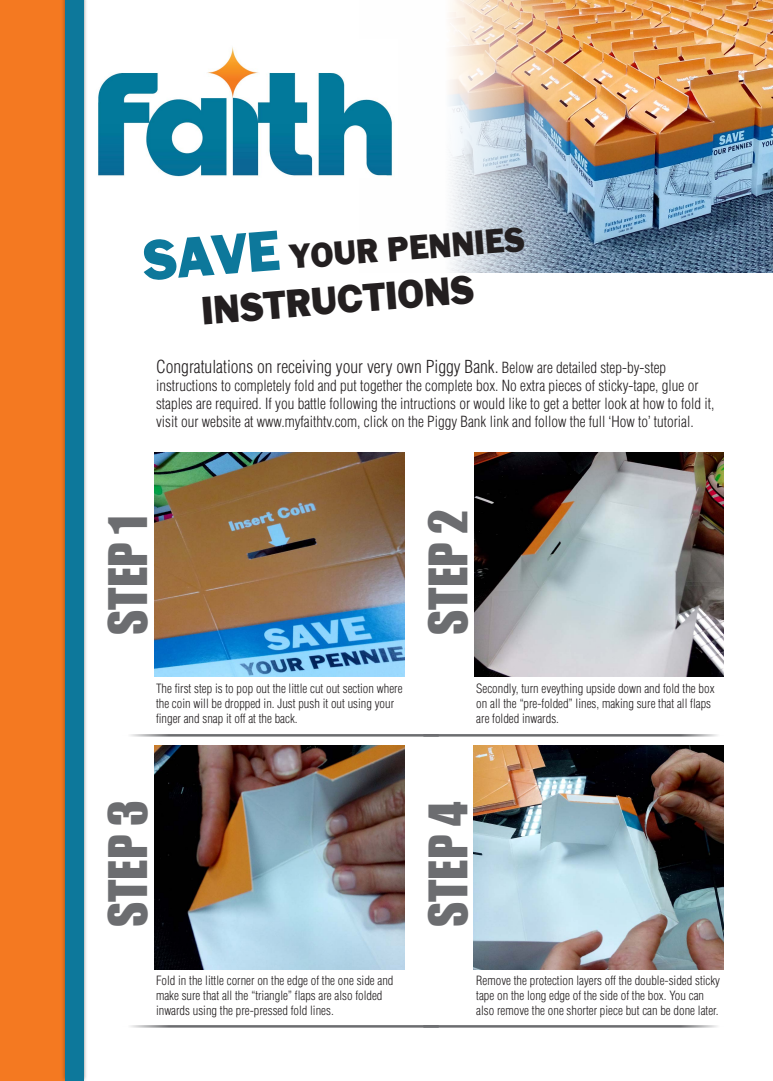
<style>
.page{position:relative;width:773px;height:1081px;background:#fff}
.page>*{position:absolute;margin:0;border:0;box-sizing:border-box;transform-origin:0 0}
.t1{font:57.62px "LEADING";color:#0d789b}
.t2{font:48.75px "Impact";color:#6c6d70}
.t3{font:40px "LEADING";color:#231f20}
.t4{font:34.62px "LEADING";color:#231f20}
.t5{font:300 condensed 17.5px "Helvetica";color:#231f20}
.t6{font:300 condensed 15px/18px "Helvetica";color:#231f20}
.t7{font:300 condensed 12.5px/15px "Helvetica";color:#231f20}
.s1{font-size:15px}
</style>
<div class="page">
<img style="left:449px;top:0;width:323px;height:273px">
<div style="left:0;top:0;width:82px;height:1081px;background:#f47921"></div>
<img style="left:98px;top:47px;width:295px;height:130px">
<div style="left:61px;top:0;width:26px;height:1081px;background:#231f20;opacity:.4"></div>
<div style="left:65px;top:0;width:19px;height:1081px;background:#0d789b"></div>
<img style="left:155px;top:453px;width:249px;height:224px">
<img style="left:474px;top:453px;width:249px;height:224px">
<img style="left:155px;top:745px;width:249px;height:224px">
<img style="left:474px;top:745px;width:249px;height:224px">
<hr style="left:121px;top:734px;width:317px;height:2px;background:#6c6d70">
<hr style="left:423px;top:734px;width:301px;height:2px;background:#6c6d70">
<hr style="left:121px;top:1025px;width:317px;height:2px;background:#6c6d70">
<hr style="left:423px;top:1025px;width:301px;height:2px;background:#6c6d70">
<p class="t1" style="left:140px;top:231px;width:138px;rotate:-5deg">SAVE</p>
<p class="t4" style="left:288px;top:237px;width:237px;rotate:-4deg">YOUR PENNIES</p>
<p class="t3" style="left:200px;top:290px;width:275px;rotate:-5deg">INSTRUCTIONS</p>
<p class="t5" style="left:156px;top:355px;width:511px">Congratulations on receiving your very own Piggy Bank. <span class="s1">Below are detailed step-by-step</span></p>
<p class="t6" style="left:156px;top:376px;width:560px">instructions to completely fold and put together the complete box. No extra pieces of sticky-tape, glue or staples are required. If you battle following the intructions or would like to get a better look at how to fold it, visit our website at www.myfaithtv.com, click on the Piggy Bank link and follow the full ‘How to’ tutorial.</p>
<p class="t2" style="left:90px;top:635px;width:121px;rotate:-90deg">STEP 1</p>
<p class="t7" style="left:156px;top:680px;width:248px">The first step is to pop out the little cut out section where the coin will be dropped in. Just push it out using your finger and snap it off at the back.</p>
<p class="t2" style="left:410px;top:635px;width:127px;rotate:-90deg">STEP 2</p>
<p class="t7" style="left:476px;top:680px;width:240px">Secondly, turn eveything upside down and fold the box on all the “pre-folded” lines, making sure that all flaps are folded inwards.</p>
<p class="t2" style="left:90px;top:927px;width:128px;rotate:-90deg">STEP 3</p>
<p class="t7" style="left:156px;top:972px;width:239px">Fold in the little corner on the edge of the one side and make sure that all the “triangle” flaps are also folded inwards using the pre-pressed fold lines.</p>
<p class="t2" style="left:410px;top:927px;width:127px;rotate:-90deg">STEP 4</p>
<p class="t7" style="left:476px;top:972px;width:245px">Remove the protection layers off the double-sided sticky tape on the long edge of the side of the box. You can also remove the one shorter piece but can be done later.</p>
</div>
